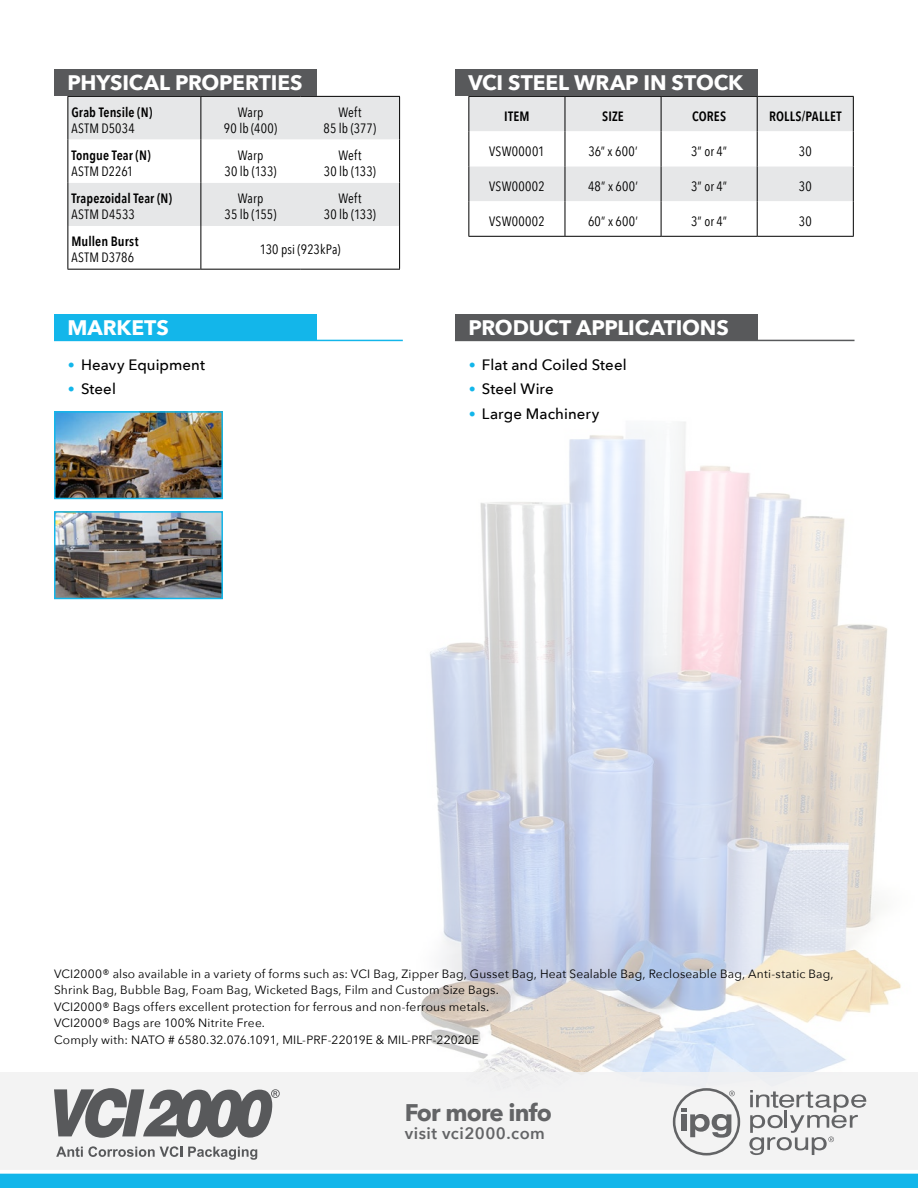
<style>
.page{position:relative;width:918px;height:1188px;background:#fff}
.page>*{position:absolute;margin:0;border:0;box-sizing:border-box;transform-origin:0 0}
.t1{font:700 24px "Avenir Next";letter-spacing:-.03em;color:#636466}
.t2{font:700 21px "Avenir Next";letter-spacing:-.005em;color:#fff}
.t3{font:600 16.5px "Avenir Next";letter-spacing:.03em;color:#636466}
.t4{font:500 15px "Avenir Next";letter-spacing:.005em;color:#000}
.t5{font:13.5px/16.2px "Avenir Next Condensed";letter-spacing:.015em;color:#000;text-align:center}
.t6{font:600 13.5px "Avenir Next Condensed";letter-spacing:.01em;color:#000}
.t7{font:12px/16.5px "Avenir Next";letter-spacing:.015em;color:#000}
.s1{font-family:"DIN Pro";color:#13b6ea}
</style>
<div class="page">
<img style="left:420px;top:422px;width:481px;height:650px">
<svg style="left:69px;top:97px;width:330px;height:172px"></svg>
<hr style="left:201px;top:97px;width:1px;height:43px;background:#000">
<hr style="left:201px;top:140px;width:1px;height:43px;background:#000">
<hr style="left:201px;top:183px;width:1px;height:43px;background:#000">
<hr style="left:201px;top:226px;width:1px;height:43px;background:#000">
<hr style="left:68px;top:97px;width:1px;height:43px;background:#000">
<hr style="left:68px;top:140px;width:1px;height:43px;background:#000">
<hr style="left:68px;top:183px;width:1px;height:43px;background:#000">
<hr style="left:68px;top:226px;width:1px;height:43px;background:#000">
<hr style="left:399px;top:97px;width:1px;height:43px;background:#000">
<hr style="left:399px;top:140px;width:1px;height:43px;background:#000">
<hr style="left:399px;top:183px;width:1px;height:43px;background:#000">
<hr style="left:399px;top:226px;width:1px;height:43px;background:#000">
<hr style="left:68px;top:96px;width:133px;height:1px;background:#000">
<hr style="left:201px;top:96px;width:99px;height:1px;background:#000">
<hr style="left:300px;top:96px;width:100px;height:1px;background:#000">
<hr style="left:68px;top:269px;width:133px;height:1px;background:#000">
<hr style="left:201px;top:269px;width:99px;height:1px;background:#000">
<hr style="left:300px;top:269px;width:100px;height:1px;background:#000">
<svg style="left:469px;top:97px;width:384px;height:139px"></svg>
<hr style="left:565px;top:97px;width:1px;height:34px;background:#000">
<hr style="left:661px;top:97px;width:1px;height:34px;background:#000">
<hr style="left:757px;top:97px;width:1px;height:34px;background:#000">
<hr style="left:565px;top:131px;width:1px;height:35px;background:#000">
<hr style="left:661px;top:131px;width:1px;height:35px;background:#000">
<hr style="left:757px;top:131px;width:1px;height:35px;background:#000">
<hr style="left:565px;top:166px;width:1px;height:35px;background:#000">
<hr style="left:661px;top:166px;width:1px;height:35px;background:#000">
<hr style="left:757px;top:166px;width:1px;height:35px;background:#000">
<hr style="left:565px;top:201px;width:1px;height:35px;background:#000">
<hr style="left:661px;top:201px;width:1px;height:35px;background:#000">
<hr style="left:757px;top:201px;width:1px;height:35px;background:#000">
<hr style="left:468px;top:96px;width:97px;height:1px;background:#000">
<hr style="left:468px;top:97px;width:1px;height:34px;background:#000">
<hr style="left:565px;top:96px;width:96px;height:1px;background:#000">
<hr style="left:661px;top:96px;width:96px;height:1px;background:#000">
<hr style="left:757px;top:96px;width:97px;height:1px;background:#000">
<hr style="left:468px;top:131px;width:1px;height:35px;background:#000">
<hr style="left:468px;top:166px;width:1px;height:35px;background:#000">
<hr style="left:468px;top:201px;width:1px;height:35px;background:#000">
<hr style="left:853px;top:97px;width:1px;height:34px;background:#000">
<hr style="left:853px;top:131px;width:1px;height:35px;background:#000">
<hr style="left:853px;top:166px;width:1px;height:35px;background:#000">
<hr style="left:853px;top:201px;width:1px;height:35px;background:#000">
<hr style="left:468px;top:236px;width:97px;height:1px;background:#000">
<hr style="left:565px;top:236px;width:96px;height:1px;background:#000">
<hr style="left:661px;top:236px;width:96px;height:1px;background:#000">
<hr style="left:757px;top:236px;width:97px;height:1px;background:#000">
<div style="left:54px;top:69px;width:262px;height:27px;background:#58595b"></div>
<div style="left:455px;top:69px;width:302px;height:27px;background:#58595b"></div>
<div style="left:455px;top:314px;width:302px;height:27px;background:#58595b"></div>
<hr style="left:455px;top:340px;width:400px;height:1px;background:#58595b">
<div style="left:54px;top:314px;width:262px;height:27px;background:#13b6ea"></div>
<hr style="left:54px;top:340px;width:349px;height:1px;background:#13b6ea">
<img style="left:57px;top:414px;width:163px;height:82px">
<div style="left:54px;top:411px;width:169px;height:88px;border:2px solid #13b6ea"></div>
<img style="left:57px;top:514px;width:163px;height:82px">
<div style="left:54px;top:511px;width:169px;height:88px;border:2px solid #13b6ea"></div>
<div style="left:0;top:1072px;width:918px;height:98px;background:#f1f1f2"></div>
<div style="left:0;top:1173px;width:918px;height:15px;background:#13b6ea"></div>
<svg style="left:749px;top:1090px;width:117px;height:65px"></svg>
<svg style="left:673px;top:1088px;width:67px;height:67px"></svg>
<svg style="left:54px;top:1088px;width:226px;height:72px"></svg>
<h2 class="t2" style="left:68px;top:64px;width:237px">PHYSICAL PROPERTIES</h2>
<h2 class="t2" style="left:468px;top:64px;width:276px">VCI STEEL WRAP IN STOCK</h2>
<p class="t6" style="left:71px;top:100px;width:82px">Grab Tensile (N)</p>
<p class="t5" style="left:71px;top:119px;width:65px">ASTM D5034</p>
<p class="t5" style="left:224px;top:103px;width:55px">Warp<br>90 lb (400)</p>
<p class="t5" style="left:324px;top:103px;width:54px">Weft<br>85 lb (377)</p>
<p class="t6" style="left:71px;top:143px;width:81px">Tongue Tear (N)</p>
<p class="t5" style="left:71px;top:163px;width:63px">ASTM D2261</p>
<p class="t5" style="left:225px;top:146px;width:53px">Warp<br>30 lb (133)</p>
<p class="t5" style="left:324px;top:146px;width:53px">Weft<br>30 lb (133)</p>
<p class="t6" style="left:71px;top:187px;width:102px">Trapezoidal Tear (N)</p>
<p class="t5" style="left:71px;top:206px;width:65px">ASTM D4533</p>
<p class="t5" style="left:225px;top:190px;width:53px">Warp<br>35 lb (155)</p>
<p class="t5" style="left:324px;top:190px;width:53px">Weft<br>30 lb (133)</p>
<p class="t6" style="left:504px;top:104px;width:27px">ITEM</p>
<p class="t6" style="left:602px;top:104px;width:23px">SIZE</p>
<p class="t6" style="left:692px;top:104px;width:36px">CORES</p>
<p class="t6" style="left:769px;top:104px;width:74px">ROLLS/PALLET</p>
<p class="t5" style="left:489px;top:142px;width:57px">VSW00001</p>
<p class="t5" style="left:588px;top:142px;width:51px">36” x 600’</p>
<p class="t5" style="left:691px;top:142px;width:38px">3” or 4”</p>
<p class="t5" style="left:799px;top:142px;width:14px">30</p>
<p class="t5" style="left:489px;top:177px;width:57px">VSW00002</p>
<p class="t5" style="left:588px;top:177px;width:52px">48” x 600’</p>
<p class="t5" style="left:691px;top:177px;width:38px">3” or 4”</p>
<p class="t5" style="left:799px;top:177px;width:14px">30</p>
<p class="t5" style="left:489px;top:212px;width:57px">VSW00002</p>
<p class="t5" style="left:588px;top:212px;width:52px">60” x 600’</p>
<p class="t5" style="left:691px;top:212px;width:38px">3” or 4”</p>
<p class="t5" style="left:799px;top:212px;width:14px">30</p>
<p class="t6" style="left:71px;top:230px;width:69px">Mullen Burst</p>
<p class="t5" style="left:71px;top:249px;width:64px">ASTM D3786</p>
<p class="t5" style="left:260px;top:241px;width:82px">130 psi (923kPa)</p>
<h2 class="t2" style="left:68px;top:310px;width:103px">MARKETS</h2>
<p class="t4" style="left:68px;top:352px;width:139px"><span class="s1">•</span> Heavy Equipment</p>
<p class="t4" style="left:68px;top:376px;width:50px"><span class="s1">•</span> Steel</p>
<h2 class="t2" style="left:468px;top:310px;width:262px">PRODUCT APPLICATIONS</h2>
<p class="t4" style="left:468px;top:352px;width:160px"><span class="s1">•</span> Flat and Coiled Steel</p>
<p class="t4" style="left:468px;top:376px;width:87px"><span class="s1">•</span> Steel Wire</p>
<p class="t4" style="left:468px;top:401px;width:132px"><span class="s1">•</span> Large Machinery</p>
<p class="t7" style="left:54px;top:965px;width:781px">VCI2000® also available in a variety of forms such as: VCI Bag, Zipper Bag, Gusset Bag, Heat Sealable Bag, Recloseable Bag, Anti-static Bag, Shrink Bag, Bubble Bag, Foam Bag, Wicketed Bags, Film and Custom Size Bags.<br>VCI2000® Bags offers excellent protection for ferrous and non-ferrous metals.<br>VCI2000® Bags are 100% Nitrite Free.<br>Comply with: NATO # 6580.32.076.1091, MIL-PRF-22019E &amp; MIL-PRF-22020E</p>
<h1 class="t1" style="left:405px;top:1092px;width:149px">For more info</h1>
<h3 class="t3" style="left:405px;top:1119px;width:142px">visit vci2000.com</h3>
</div>
